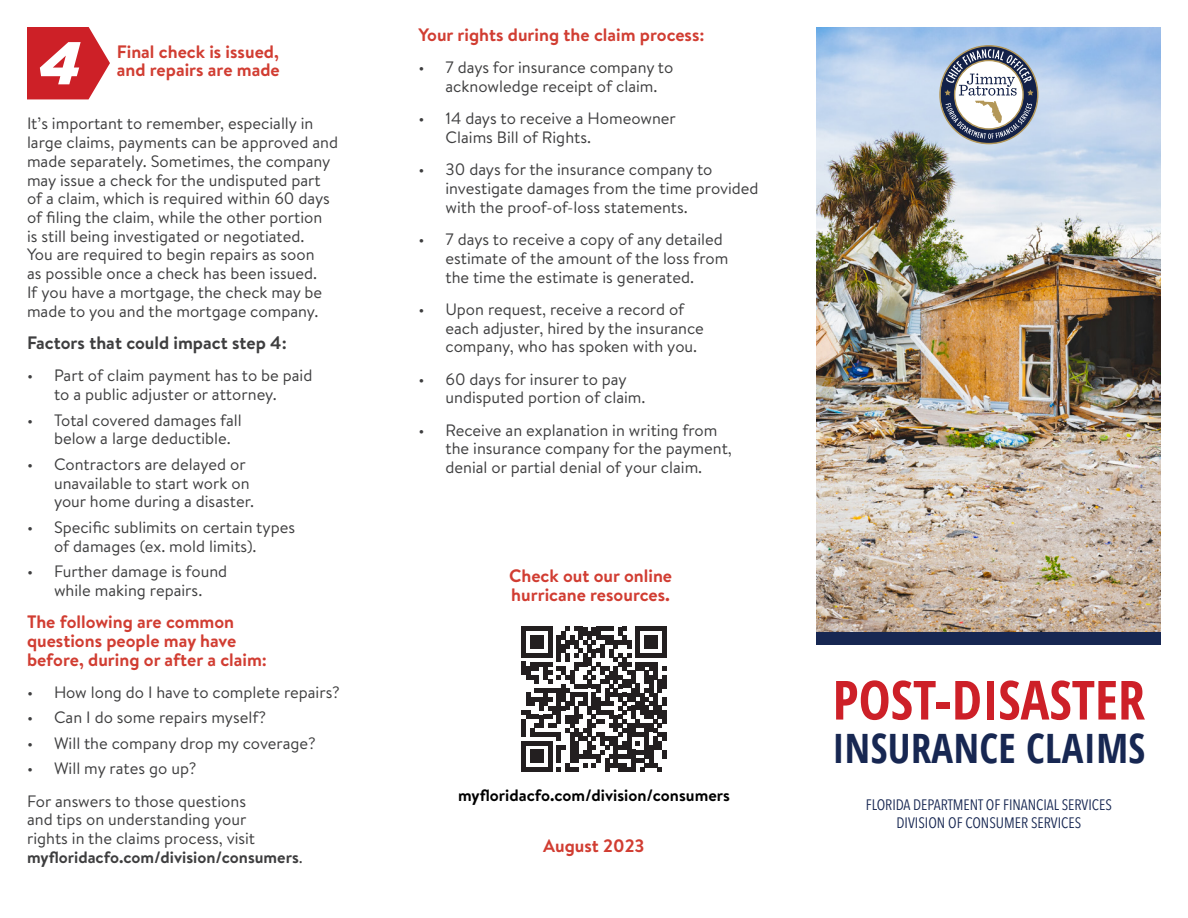
<style>
.page{position:relative;width:1188px;height:918px;background:#fff}
.page>*{position:absolute;margin:0;border:0;box-sizing:border-box;transform-origin:0 0}
.t1{font:700 condensed 54px "Open Sans";color:#cd2028}
.t2{font:700 condensed 40.5px "Open Sans";letter-spacing:.01em;color:#172752}
.Paragraph_Style_1{font:700 18px/18.8px "Brandon Text";color:#d13d32}
.Paragraph_Style_1-2{font:700 18px "Brandon Text";color:#3e3e3f}
.Paragraph_Style_1-3{font:16.5px/18.8px "Brandon Text";color:#3e3e3f}
.Paragraph_Style_1-4{font:700 16.5px "Brandon Text";color:#000}
.t3{font:condensed 15px "Avenir Next LT Pro";color:#172752}
.s1{font-weight:700}
</style>
<div class="page">
<img style="left:817px;top:27px;width:344px;height:605px">
<div style="left:817px;top:632px;width:344px;height:13px;background:#172752"></div>
<svg style="left:939px;top:45px;width:99px;height:99px"></svg>
<svg style="left:27px;top:27px;width:83px;height:72px"></svg>
<svg style="left:521px;top:627px;width:146px;height:145px"></svg>
<div style="left:662px;top:675px;width:5px;height:13px;background:#231f20"></div>
<div style="left:662px;top:697px;width:5px;height:9px;background:#231f20"></div>
<div style="left:662px;top:710px;width:5px;height:13px;background:#231f20"></div>
<div style="left:662px;top:732px;width:5px;height:9px;background:#231f20"></div>
<div style="left:662px;top:750px;width:5px;height:9px;background:#231f20"></div>
<p class="Paragraph_Style_1" style="left:117px;top:42px;width:165px">Final check is issued, and repairs are made</p>
<p class="Paragraph_Style_1-3" style="left:27px;top:114px;width:313px">It’s important to remember, especially in large claims, payments can be approved and made separately. Sometimes, the company may issue a check for the undisputed part of a claim, which is required within 60 days of filing the claim, while the other portion<br>is still being investigated or negotiated.<br>You are required to begin repairs as soon<br>as possible once a check has been issued.<br>If you have a mortgage, the check may be made to you and the mortgage company.</p>
<p class="Paragraph_Style_1-2" style="left:27px;top:330px;width:261px">Factors that could impact step 4:</p>
<p class="Paragraph_Style_1-3" style="left:27px;top:366px;width:287px;text-align:center">• Part of claim payment has to be paid to a public adjuster or attorney.</p>
<p class="Paragraph_Style_1-3" style="left:54px;top:410px;width:189px;text-indent:-27px">• Total covered damages fall below a large deductible.</p>
<p class="Paragraph_Style_1-3" style="left:54px;top:454px;width:202px;text-indent:-27px">• Contractors are delayed or unavailable to start work on your home during a disaster.</p>
<p class="Paragraph_Style_1-3" style="left:54px;top:517px;width:243px;text-indent:-27px">• Specific sublimits on certain types of damages (ex. mold limits).</p>
<p class="Paragraph_Style_1-3" style="left:27px;top:561px;width:202px;text-align:center">• Further damage is found while making repairs.</p>
<p class="Paragraph_Style_1" style="left:27px;top:612px;width:242px">The following are common questions people may have before, during or after a claim:</p>
<p class="Paragraph_Style_1-3" style="left:27px;top:682px;width:314px">• How long do I have to complete repairs?</p>
<p class="Paragraph_Style_1-3" style="left:27px;top:708px;width:241px">• Can I do some repairs myself?</p>
<p class="Paragraph_Style_1-3" style="left:27px;top:733px;width:290px">• Will the company drop my coverage?</p>
<p class="Paragraph_Style_1-3" style="left:27px;top:759px;width:171px">• Will my rates go up?</p>
<p class="Paragraph_Style_1-3" style="left:27px;top:791px;width:277px">For answers to those questions<br>and tips on understanding your<br>rights in the claims process, visit <span class="s1">myfloridacfo.com/division/consumers</span>.</p>
<p class="Paragraph_Style_1" style="left:418px;top:25px;width:288px">Your rights during the claim process:</p>
<p class="Paragraph_Style_1-3" style="left:446px;top:58px;width:229px;text-indent:-27px">• 7 days for insurance company to acknowledge receipt of claim.</p>
<p class="Paragraph_Style_1-3" style="left:446px;top:109px;width:232px;text-indent:-27px">• 14 days to receive a Homeowner<br>Claims Bill of Rights.</p>
<p class="Paragraph_Style_1-3" style="left:446px;top:160px;width:315px;text-indent:-27px">• 30 days for the insurance company to investigate damages from the time provided with the proof-of-loss statements.</p>
<p class="Paragraph_Style_1-3" style="left:446px;top:230px;width:284px;text-indent:-27px">• 7 days to receive a copy of any detailed estimate of the amount of the loss from the time the estimate is generated.</p>
<p class="Paragraph_Style_1-3" style="left:446px;top:299px;width:260px;text-indent:-27px">• Upon request, receive a record of each adjuster, hired by the insurance company, who has spoken with you.</p>
<p class="Paragraph_Style_1-3" style="left:446px;top:369px;width:202px;text-indent:-27px">• 60 days for insurer to pay undisputed portion of claim.</p>
<p class="Paragraph_Style_1-3" style="left:446px;top:420px;width:288px;text-indent:-27px">• Receive an explanation in writing from the insurance company for the payment, denial or partial denial of your claim.</p>
<p class="Paragraph_Style_1" style="left:509px;top:566px;width:165px">Check out our online hurricane resources.</p>
<p class="Paragraph_Style_1-4" style="left:458px;top:784px;width:273px">myfloridacfo.com/division/consumers</p>
<p class="Paragraph_Style_1" style="left:543px;top:836px;width:103px">August 2023</p>
<p class="t1" style="left:833px;top:662px;width:314px">POST-DISASTER</p>
<p class="t2" style="left:832px;top:720px;width:314px">INSURANCE CLAIMS</p>
<p class="t3" style="left:866px;top:796px;width:248px">FLORIDA DEPARTMENT OF FINANCIAL SERVICES</p>
<p class="t3" style="left:897px;top:814px;width:186px">DIVISION OF CONSUMER SERVICES</p>
</div>
